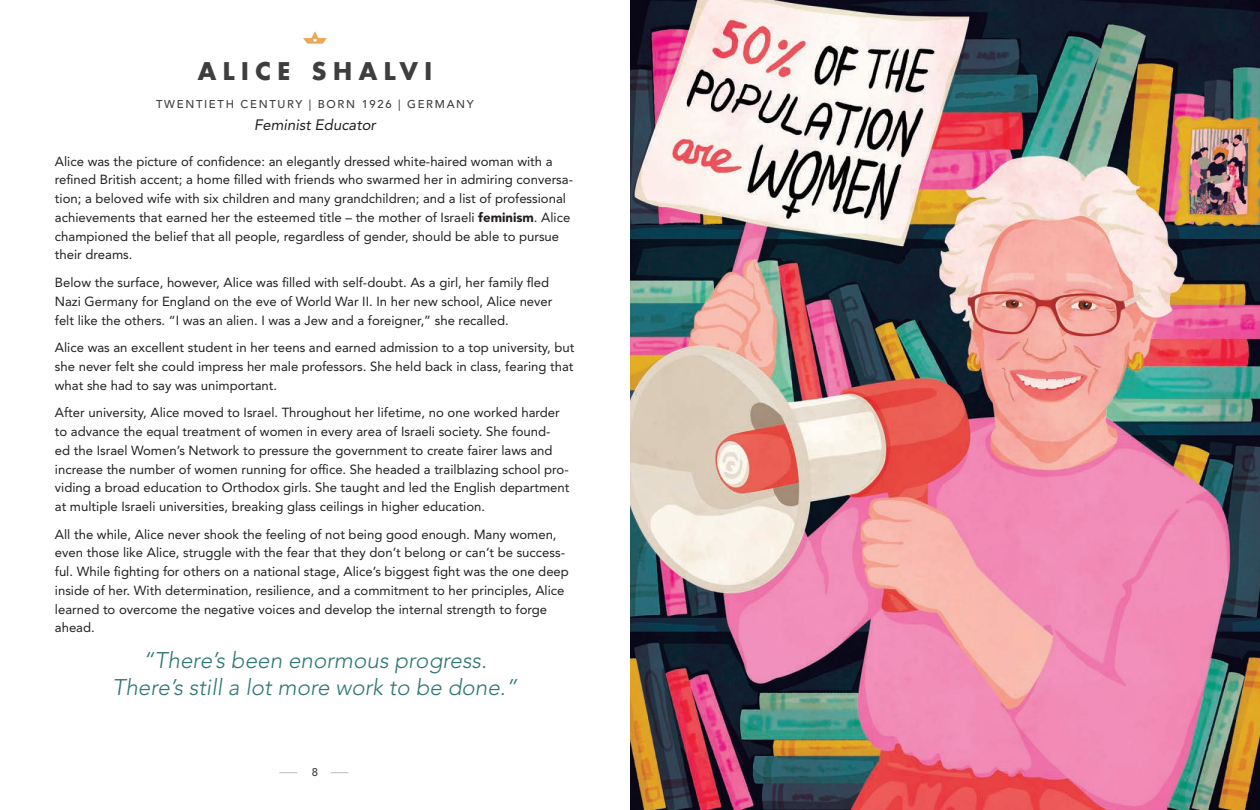
<style>
.page{position:relative;width:1260px;height:810px;background:#fff}
.page>*{position:absolute;margin:0;border:0;box-sizing:border-box;transform-origin:0 0}
.Name{font:700 23.75px "Futura Std";letter-spacing:.275em;color:#3e3e3f}
.Buttom_Quote{font:italic 300 22.5px/27px "Avenir LT Std";color:#2e7775;text-align:center}
.Country{font:italic 15px "Avenir LT Std";color:#231f20}
.Body{font:13.12px/18.8px "Avenir LT Std";color:#231f20}
.Era{font:500 11.25px "Avenir LT Std";letter-spacing:.15em;color:#3e3e3f}
.s1{font-weight:900}
</style>
<div class="page">
<svg style="left:331px;top:772px;width:18px;height:1px"></svg>
<svg style="left:279px;top:772px;width:18px;height:1px"></svg>
<svg style="left:303px;top:31px;width:24px;height:13px"></svg>
<img style="left:630px;top:0;width:630px;height:810px">
<p class="Name" style="left:198px;top:55px;width:236px">ALICE SHALVI</p>
<p class="Era" style="left:156px;top:97px;width:319px">TWENTI ETH CENTURY | BORN 1926 | GERMANY</p>
<p class="Country" style="left:254px;top:116px;width:123px">Feminist Educator</p>
<p class="Body" style="left:55px;top:152px;width:520px">Alice was the picture of confidence: an elegantly dressed white-haired woman with a refined British accent; a home filled with friends who swarmed her in admiring conversa&shy;tion; a beloved wife with six children and many grandchildren; and a list of professional achievements that earned her the esteemed title – the mother of Israeli <span class="s1">feminism</span>. Alice championed the belief that all people, regardless of gender, should be able to pursue their dreams.</p>
<p class="Body" style="left:55px;top:273px;width:499px">Below the surface, however, Alice was filled with self-doubt. As a girl, her family fled<br>Nazi Germany for England on the eve of World War II. In her new school, Alice never felt like the others. “I was an alien. I was a Jew and a foreigner,” she recalled.</p>
<p class="Body" style="left:55px;top:338px;width:521px;text-align:justify">Alice was an excellent student in her teens and earned admission to a top university, but she never felt she could impress her male professors. She held back in class, fearing that what she had to say was unimportant.</p>
<p class="Body" style="left:55px;top:403px;width:516px">After university, Alice moved to Israel. Throughout her lifetime, no one worked harder to advance the equal treatment of women in every area of Israeli society. She found-<br>ed the Israel Women’s Network to pressure the government to create fairer laws and increase the number of women running for office. She headed a trailblazing school pro&shy;viding a broad education to Orthodox girls. She taught and led the English department at multiple Israeli universities, breaking glass ceilings in higher education.</p>
<p class="Body" style="left:55px;top:525px;width:516px">All the while, Alice never shook the feeling of not being good enough. Many women, even those like Alice, struggle with the fear that they don’t belong or can’t be success&shy;ful. While fighting for others on a national stage, Alice’s biggest fight was the one deep inside of her. With determination, resilience, and a commitment to her principles, Alice learned to overcome the negative voices and develop the internal strength to forge ahead.</p>
<p class="Buttom_Quote" style="left:113px;top:647px;width:406px">“There’s been enormous progress.<br>There’s still a lot more work to be done.”</p>
<p class="Era" style="left:312px;top:766px;width:8px">8</p>
</div>
